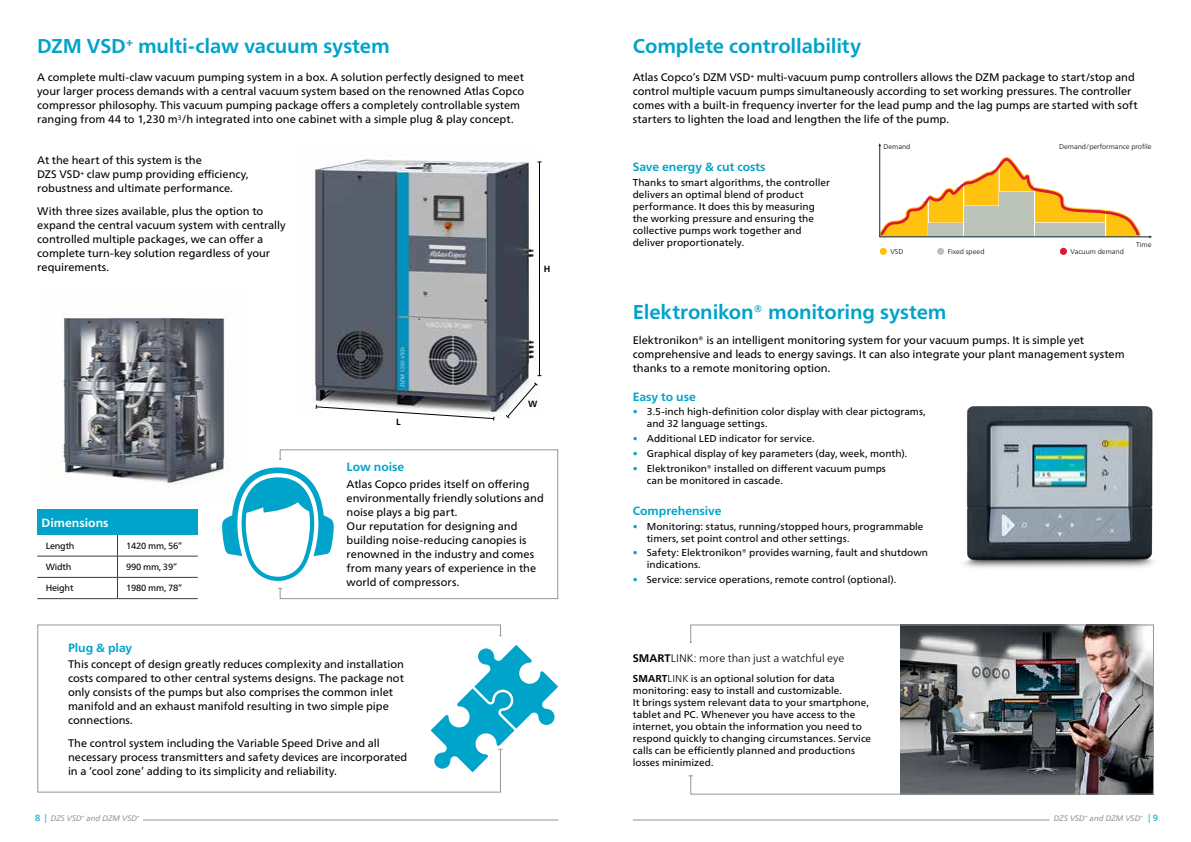
<style>
.page{position:relative;width:1191px;height:842px;background:#fff}
.page>*{position:absolute;margin:0;border:0;box-sizing:border-box;transform-origin:0 0}
.t1{font:700 20px "Neue Frutiger World";letter-spacing:-.005em;color:#00a3c9}
.t2{font:700 12px "Neue Frutiger World";letter-spacing:-.005em;color:#00a3c9}
.t3{font:700 12px "Neue Frutiger World";color:#fff}
.t4{font:11px/14px "Neue Frutiger World";color:#000}
.t5{font:300 11px "Neue Frutiger World";letter-spacing:-.005em;color:#000}
.t6{font:10px/12px "Neue Frutiger World";letter-spacing:.005em;color:#000}
.t7{font:9px "Neue Frutiger World";letter-spacing:-.02em;color:#000}
.t8{font:9px "Neue Frutiger World";color:#00a3c9}
.t9{font:700 9px "Neue Frutiger World";color:#000}
.t10{font:italic 8px "Neue Frutiger World";color:#939598}
.t11{font:300 7px "Neue Frutiger World";color:#000}
.s1{color:#00a3c9}
.s2{font-weight:700}
.s3{font-weight:300}
</style>
<div class="page">
<img style="left:690px;top:624px;width:464px;height:171px">
<svg style="left:280px;top:449px;width:278px;height:150px"></svg>
<svg style="left:37px;top:624px;width:464px;height:169px"></svg>
<svg style="left:430px;top:645px;width:128px;height:127px"></svg>
<img style="left:964px;top:406px;width:190px;height:162px">
<svg style="left:878px;top:143px;width:274px;height:95px"></svg>
<div style="left:879px;top:248px;width:8px;height:7px;background:#ffc20e;border-radius:50%"></div>
<div style="left:937px;top:248px;width:7px;height:7px;background:#bcbec0;border-radius:50%"></div>
<div style="left:1060px;top:248px;width:7px;height:7px;background:#da1a32;border-radius:50%"></div>
<img style="left:55px;top:312px;width:175px;height:172px">
<svg style="left:222px;top:467px;width:112px;height:114px"></svg>
<div style="left:37px;top:509px;width:161px;height:26px;background:#00a3c9"></div>
<hr style="left:37px;top:556px;width:80px;height:1px;background:#373d42">
<hr style="left:37px;top:577px;width:80px;height:1px;background:#373d42">
<svg style="left:117px;top:535px;width:1px;height:63px"></svg>
<hr style="left:117px;top:556px;width:81px;height:1px;background:#373d42">
<hr style="left:117px;top:577px;width:81px;height:1px;background:#373d42">
<hr style="left:37px;top:598px;width:80px;height:1px;background:#373d42">
<hr style="left:117px;top:598px;width:81px;height:1px;background:#373d42">
<img style="left:312px;top:155px;width:227px;height:264px">
<hr style="left:539px;top:162px;width:1px;height:214px;background:#000">
<svg style="left:505px;top:375px;width:36px;height:44px"></svg>
<svg style="left:316px;top:405px;width:178px;height:16px"></svg>
<hr style="left:143px;top:820px;width:415px;height:1px;background:#939598">
<hr style="left:633px;top:820px;width:416px;height:1px;background:#939598">
<h1 class="t1" style="left:37px;top:28px;width:354px">DZM VSD<sup>+</sup> multi-claw vacuum system</h1>
<h1 class="t1" style="left:633px;top:28px;width:230px">Complete controllability</h1>
<p class="t4" style="left:37px;top:71px;width:488px">A complete multi-claw vacuum pumping system in a box. A solution perfectly designed to meet your larger process demands with a central vacuum system based on the renowned Atlas Copco compressor philosophy. This vacuum pumping package offers a completely controllable system ranging from 44 to 1,230 m<sup>3</sup>/h integrated into one cabinet with a simple plug &amp; play concept.</p>
<p class="t4" style="left:633px;top:71px;width:506px">Atlas Copco’s DZM VSD<sup>+</sup> multi-vacuum pump controllers allows the DZM package to start/stop and control multiple vacuum pumps simultaneously according to set working pressures. The controller comes with a built-in frequency inverter for the lead pump and the lag pumps are started with soft starters to lighten the load and lengthen the life of the pump.</p>
<p class="t4" style="left:37px;top:154px;width:213px">At the heart of this system is the<br>DZS VSD<sup>+</sup> claw pump providing efficiency, robustness and ultimate performance.</p>
<p class="t4" style="left:37px;top:204px;width:250px">With three sizes available, plus the option to expand the central vacuum system with centrally controlled multiple packages, we can offer a complete turn-key solution regardless of your requirements.</p>
<p class="t3" style="left:42px;top:512px;width:68px">Dimensions</p>
<p class="t7" style="left:46px;top:539px;width:30px">Length</p>
<p class="t7" style="left:126px;top:539px;width:58px">1420 mm, 56”</p>
<p class="t7" style="left:46px;top:560px;width:27px">Width</p>
<p class="t7" style="left:126px;top:560px;width:53px">990 mm, 39”</p>
<p class="t7" style="left:46px;top:581px;width:29px">Height</p>
<p class="t7" style="left:126px;top:581px;width:58px">1980 mm, 78”</p>
<p class="t9" style="left:544px;top:261px;width:8px">H</p>
<p class="t9" style="left:396px;top:414px;width:6px">L</p>
<p class="t9" style="left:528px;top:396px;width:11px">W</p>
<p class="t2" style="left:347px;top:456px;width:59px">Low noise</p>
<p class="t4" style="left:347px;top:477px;width:199px">Atlas Copco prides itself on offering environmentally friendly solutions and noise plays a big part.<br>Our reputation for designing and building noise-reducing canopies is renowned in the industry and comes from many years of experience in the world of compressors.</p>
<p class="t2" style="left:68px;top:637px;width:66px">Plug &amp; play</p>
<p class="t4" style="left:68px;top:658px;width:337px">This concept of design greatly reduces complexity and installation costs compared to other central systems designs. The package not only consists of the pumps but also comprises the common inlet manifold and an exhaust manifold resulting in two simple pipe connections.</p>
<p class="t4" style="left:68px;top:736px;width:341px">The control system including the Variable Speed Drive and all necessary process transmitters and safety devices are incorporated in a ‘cool zone’ adding to its simplicity and reliability.</p>
<p class="t2" style="left:633px;top:156px;width:134px">Save energy &amp; cut costs</p>
<p class="t6" style="left:633px;top:176px;width:199px">Thanks to smart algorithms, the controller delivers an optimal blend of product performance. It does this by measuring the working pressure and ensuring the collective pumps work together and deliver proportionately.</p>
<p class="t11" style="left:883px;top:141px;width:28px">Demand</p>
<p class="t11" style="left:1059px;top:141px;width:94px">Demand/performance profile</p>
<p class="t11" style="left:890px;top:246px;width:14px">VSD</p>
<p class="t11" style="left:947px;top:246px;width:38px">Fixed speed</p>
<p class="t11" style="left:1070px;top:246px;width:55px">Vacuum demand</p>
<p class="t11" style="left:1136px;top:239px;width:17px">Time</p>
<h1 class="t1" style="left:633px;top:294px;width:315px">Elektronikon® monitoring system</h1>
<p class="t4" style="left:633px;top:333px;width:493px">Elektronikon® is an intelligent monitoring system for your vacuum pumps. It is simple yet comprehensive and leads to energy savings. It can also integrate your plant management system thanks to a remote monitoring option.</p>
<p class="t2" style="left:633px;top:386px;width:65px">Easy to use</p>
<p class="t6" style="left:647px;top:406px;width:280px;text-indent:-14px"><span class="s1">•</span> 3.5-inch high-definition color display with clear pictograms, and 32 language settings.</p>
<p class="t6" style="left:633px;top:433px;width:183px"><span class="s1">•</span> Additional LED indicator for service.</p>
<p class="t6" style="left:633px;top:448px;width:276px"><span class="s1">•</span> Graphical display of key parameters (day, week, month).</p>
<p class="t6" style="left:647px;top:462px;width:241px;text-indent:-14px"><span class="s1">•</span> Elektronikon® installed on different vacuum pumps can be monitored in cascade.</p>
<p class="t2" style="left:633px;top:500px;width:90px">Comprehensive</p>
<p class="t6" style="left:647px;top:520px;width:278px;text-indent:-14px"><span class="s1">•</span> Monitoring: status, running/stopped hours, programmable timers, set point control and other settings.</p>
<p class="t6" style="left:647px;top:547px;width:283px;text-indent:-14px"><span class="s1">•</span> Safety: Elektronikon® provides warning, fault and shutdown indications.</p>
<p class="t6" style="left:633px;top:574px;width:265px"><span class="s1">•</span> Service: service operations, remote control (optional).</p>
<p class="t5" style="left:633px;top:649px;width:213px"><span class="s2">SMART</span>LINK: more than just a watchful eye</p>
<p class="t6" style="left:633px;top:673px;width:240px"><span class="s2">SMART</span><span class="s3">LINK</span> is an optional solution for data monitoring: easy to install and customizable.<br>It brings system relevant data to your smartphone, tablet and PC. Whenever you have access to the internet, you obtain the information you need to respond quickly to changing circumstances. Service calls can be efficiently planned and productions losses minimized.</p>
<p class="t8" style="left:35px;top:811px;width:13px">8 |</p>
<p class="t8" style="left:1148px;top:811px;width:11px">| 9</p>
<p class="t10" style="left:51px;top:812px;width:91px">DZS VSD<sup>+</sup> and DZM VSD<sup>+</sup></p>
<p class="t10" style="left:1054px;top:812px;width:91px">DZS VSD<sup>+</sup> and DZM VSD<sup>+</sup></p>
</div>
